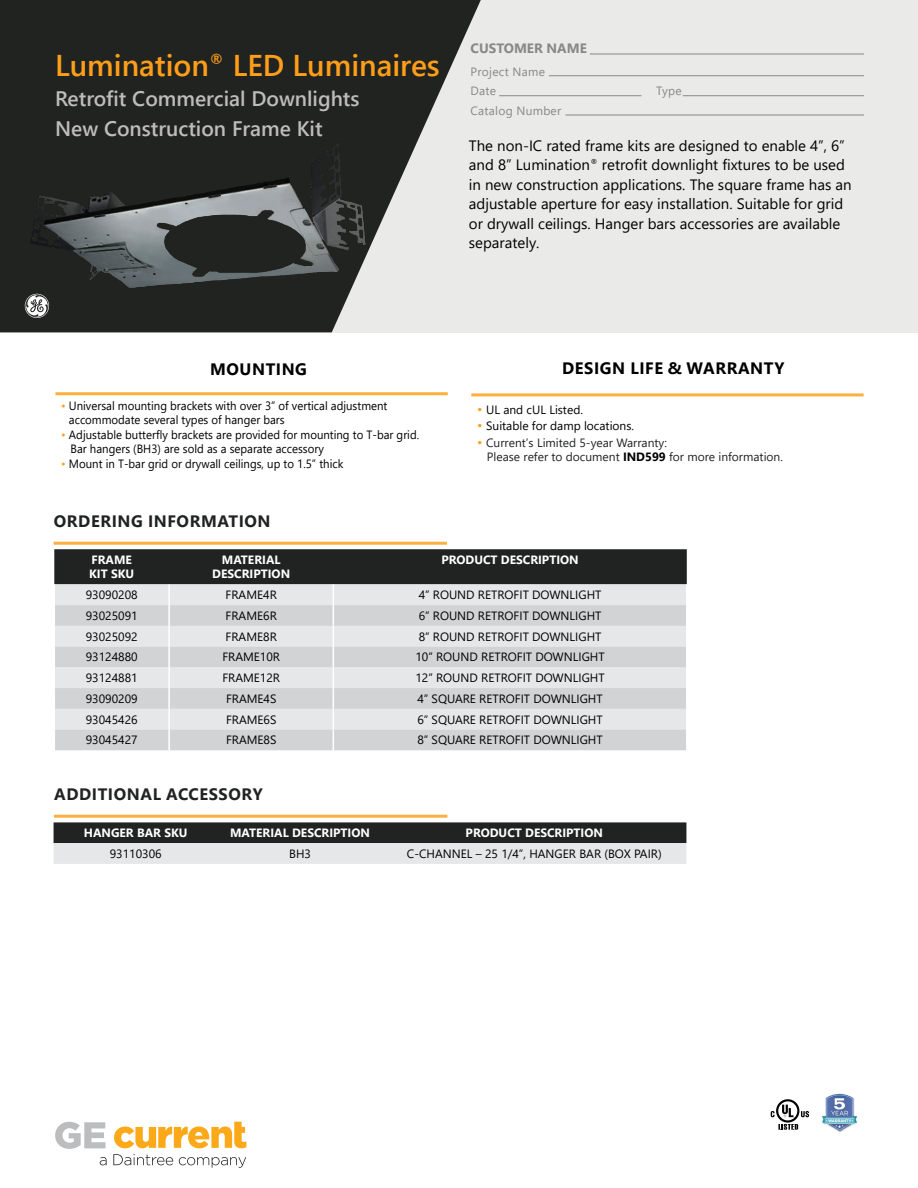
<style>
.page{position:relative;width:918px;height:1188px;background:#fff}
.page>*{position:absolute;margin:0;border:0;box-sizing:border-box;transform-origin:0 0}
.t1{font:600 30px "Segoe UI";color:#ff9e18}
.t2{font:600 21px/30px "Segoe UI";color:#bebcbc}
.t3{font:700 16.5px "Segoe UI";letter-spacing:.035em;color:#212322}
.t4{font:700 16.5px "Segoe UI";letter-spacing:.035em;color:#000}
.t5{font:15px/19.5px "Segoe UI";color:#000}
.t6{font:700 13.5px "Segoe UI";color:#878887}
.t7{font:12px "Segoe UI";color:#000}
.t8{font:12px/14.4px "Segoe UI";color:#000;scale:.95 1}
.t9{font:700 12px/14.4px "Segoe UI";color:#fff}
.t10{font:12px/14.4px "Segoe UI";color:#212322}
.t11{font:12px/19.5px "Segoe UI";letter-spacing:.02em;color:#878887}
.s1{font-size:13.5px;color:#ff9f19}
.s2{font-weight:700;color:#000}
.s3{color:#ff9f19}
.s4{color:#fff}
</style>
<div class="page">
<div style="left:0;top:0;width:918px;height:332px;background:#eaeae8"></div>
<svg style="left:0;top:0;width:481px;height:332px;fill:#212321"></svg>
<svg style="left:100px;top:1157px;width:7px;height:8px"></svg>
<svg style="left:113px;top:1154px;width:60px;height:11px"></svg>
<svg style="left:179px;top:1157px;width:67px;height:11px"></svg>
<svg style="left:55px;top:1122px;width:50px;height:27px"></svg>
<svg style="left:114px;top:1122px;width:132px;height:26px"></svg>
<hr style="left:549px;top:75px;width:315px;height:1px;background:#878887">
<hr style="left:499px;top:95px;width:142px;height:1px;background:#878887">
<hr style="left:683px;top:95px;width:181px;height:1px;background:#878887">
<hr style="left:566px;top:115px;width:298px;height:1px;background:#878887">
<hr style="left:590px;top:54px;width:274px;height:1px;background:#878887">
<hr style="left:55px;top:392px;width:393px;height:3px;background:#fbb040">
<hr style="left:471px;top:393px;width:393px;height:3px;background:#fbb040">
<img style="left:822px;top:1093px;width:36px;height:39px">
<svg style="left:801px;top:1111px;width:8px;height:6px"></svg>
<svg style="left:776px;top:1099px;width:23px;height:24px"></svg>
<svg style="left:778px;top:1101px;width:19px;height:19px"></svg>
<svg style="left:782px;top:1105px;width:12px;height:12px"></svg>
<svg style="left:771px;top:1111px;width:4px;height:6px"></svg>
<svg style="left:778px;top:1124px;width:20px;height:6px"></svg>
<svg style="left:54px;top:549px;width:633px;height:201px;background:#bbbdbd"></svg>
<hr style="left:686px;top:667px;width:2px;height:21px;background:#fff">
<hr style="left:686px;top:709px;width:2px;height:21px;background:#fff">
<hr style="left:54px;top:542px;width:393px;height:3px;background:#fbb040">
<svg style="left:54px;top:822px;width:632px;height:42px;background:#858787"></svg>
<img style="left:18px;top:140px;width:360px;height:186px">
<hr style="left:54px;top:815px;width:393px;height:3px;background:#fbb040">
<h1 class="t1" style="left:55px;top:37px;width:386px">Lumination<sup>®</sup> LED Luminaires</h1>
<h2 class="t2" style="left:55px;top:82px;width:306px">Retrofit Commercial Downlights<br>New Construction Frame Kit</h2>
<p class="t6" style="left:471px;top:36px;width:118px">CUSTOMER NAME</p>
<p class="t11" style="left:471px;top:61px;width:76px">Project Name<br>Date</p>
<p class="t11" style="left:471px;top:100px;width:92px">Catalog Number</p>
<p class="t11" style="left:656px;top:80px;width:27px">Type</p>
<p class="t5" style="left:469px;top:134px;width:384px">The non-IC rated frame kits are designed to enable 4”, 6” and 8” Lumination<sup>®</sup> retrofit downlight fixtures to be used in new construction applications. The square frame has an adjustable aperture for easy installation. Suitable for grid or drywall ceilings. Hanger bars accessories are available separately.</p>
<h3 class="t4" style="left:210px;top:353px;width:98px">MOUNTING</h3>
<h3 class="t4" style="left:562px;top:352px;width:224px">DESIGN LIFE &amp; WARRANTY</h3>
<p class="t7" style="left:477px;top:399px;width:108px"><span class="s1">•</span> UL and cUL Listed.</p>
<p class="t7" style="left:477px;top:415px;width:159px"><span class="s1">•</span> Suitable for damp locations.</p>
<p class="t10" style="left:487px;top:434px;width:298px;text-indent:-10px"><span class="s1">•</span> Current’s Limited 5-year Warranty:<br>Please refer to document <span class="s2">IND599</span> for more information.</p>
<p class="t8" style="left:61px;top:397px;width:345px"><span class="s3">•</span> Universal mounting brackets with over 3” of vertical adjustment</p>
<p class="t8" style="left:61px;top:412px;width:237px"><span class="s4">•</span> accommodate several types of hanger bars</p>
<p class="t8" style="left:71px;top:426px;width:369px;text-indent:-9px"><span class="s3">•</span> Adjustable butterfly brackets are provided for mounting to T-bar grid.<br>Bar hangers (BH3) are sold as a separate accessory</p>
<p class="t8" style="left:61px;top:455px;width:299px"><span class="s3">•</span> Mount in T-bar grid or drywall ceilings, up to 1.5” thick</p>
<h3 class="t3" style="left:54px;top:505px;width:218px">ORDERING INFORMATION</h3>
<p class="t9" style="left:89px;top:552px;width:47px">FRAME<br>KIT SKU</p>
<p class="t9" style="left:212px;top:552px;width:79px;text-align:center">MATERIAL<br>DESCRIPTION</p>
<p class="t9" style="left:441px;top:552px;width:139px">PRODUCT DESCRIPTION</p>
<p class="t7" style="left:86px;top:584px;width:53px">93090208</p>
<p class="t7" style="left:226px;top:584px;width:53px">FRAME4R</p>
<p class="t7" style="left:419px;top:584px;width:184px">4” ROUND RETROFIT DOWNLIGHT</p>
<p class="t7" style="left:86px;top:604px;width:53px">93025091</p>
<p class="t7" style="left:226px;top:604px;width:53px">FRAME6R</p>
<p class="t7" style="left:419px;top:604px;width:184px">6” ROUND RETROFIT DOWNLIGHT</p>
<p class="t7" style="left:86px;top:625px;width:53px">93025092</p>
<p class="t7" style="left:226px;top:625px;width:53px">FRAME8R</p>
<p class="t7" style="left:419px;top:625px;width:184px">8” ROUND RETROFIT DOWNLIGHT</p>
<p class="t7" style="left:86px;top:646px;width:53px">93124880</p>
<p class="t7" style="left:222px;top:646px;width:59px">FRAME10R</p>
<p class="t7" style="left:415px;top:646px;width:191px">10” ROUND RETROFIT DOWNLIGHT</p>
<p class="t7" style="left:86px;top:666px;width:53px">93124881</p>
<p class="t7" style="left:222px;top:666px;width:59px">FRAME12R</p>
<p class="t7" style="left:415px;top:666px;width:191px">12” ROUND RETROFIT DOWNLIGHT</p>
<p class="t7" style="left:86px;top:687px;width:53px">93090209</p>
<p class="t7" style="left:226px;top:687px;width:52px">FRAME4S</p>
<p class="t7" style="left:417px;top:687px;width:187px">4” SQUARE RETROFIT DOWNLIGHT</p>
<p class="t7" style="left:86px;top:708px;width:53px">93045426</p>
<p class="t7" style="left:226px;top:708px;width:52px">FRAME6S</p>
<p class="t7" style="left:417px;top:708px;width:187px">6” SQUARE RETROFIT DOWNLIGHT</p>
<p class="t7" style="left:86px;top:729px;width:53px">93045427</p>
<p class="t7" style="left:226px;top:729px;width:52px">FRAME8S</p>
<p class="t7" style="left:417px;top:729px;width:187px">8” SQUARE RETROFIT DOWNLIGHT</p>
<h3 class="t3" style="left:54px;top:778px;width:210px">ADDITIONAL ACCESSORY</h3>
<p class="t9" style="left:84px;top:825px;width:105px">HANGER BAR SKU</p>
<p class="t9" style="left:230px;top:825px;width:141px">MATERIAL DESCRIPTION</p>
<p class="t9" style="left:466px;top:825px;width:139px">PRODUCT DESCRIPTION</p>
<p class="t7" style="left:110px;top:842px;width:53px">93110306</p>
<p class="t7" style="left:289px;top:842px;width:23px">BH3</p>
<p class="t7" style="left:407px;top:842px;width:256px">C-CHANNEL – 25 1/4”, HANGER BAR (BOX PAIR)</p>
</div>
